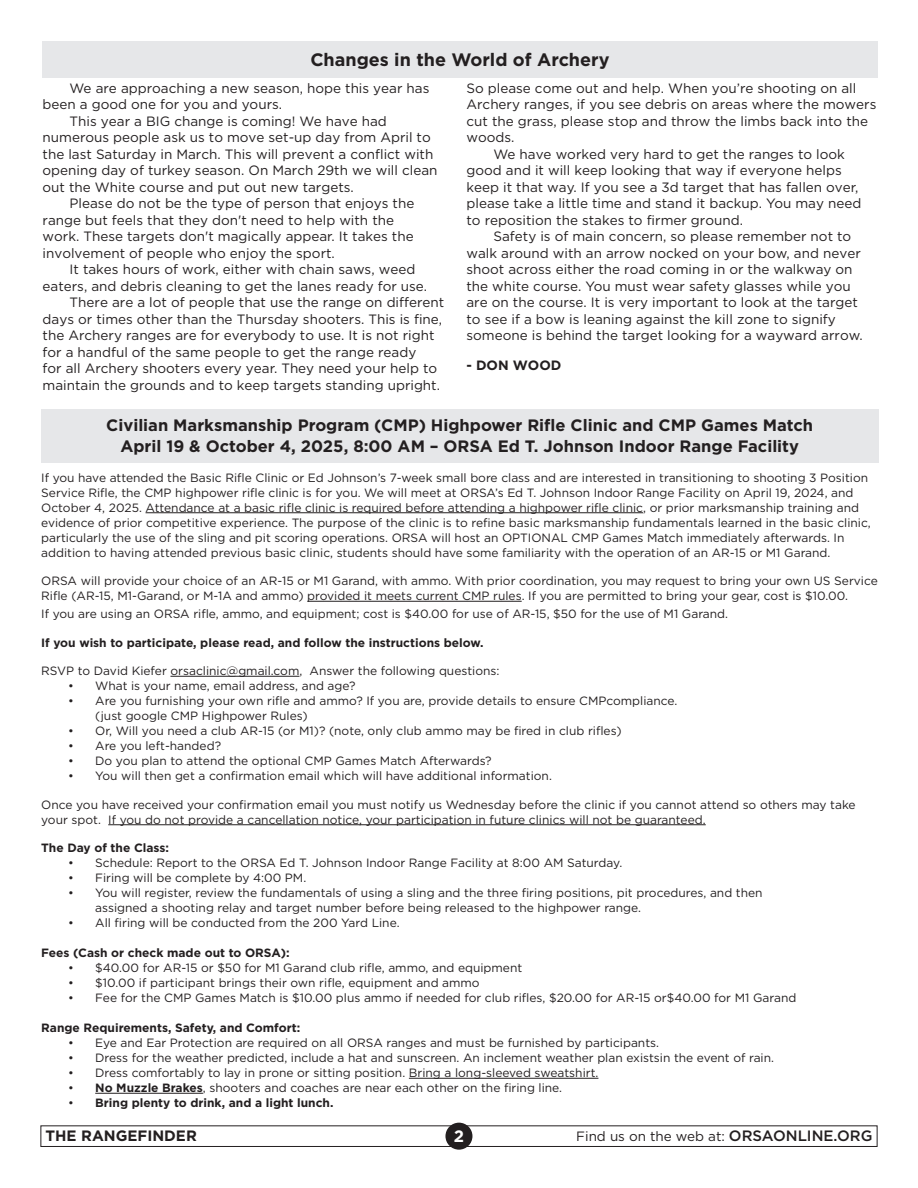
<style>
.page{position:relative;width:918px;height:1188px;background:#fff}
.page>*{position:absolute;margin:0;border:0;box-sizing:border-box;transform-origin:0 0}
.t1{font:700 18px "Gotham";color:#231f20}
.t2{font:700 16.5px "Gotham";color:#231f20}
.t3{font:700 16.5px "Gotham";color:#fff}
.t4{font:700 15px "Gotham";color:#231f20}
.Paragraph{font:13.5px "Gotham";color:#231f20}
.Paragraph-2{font:700 13.5px "Gotham";color:#231f20}
.Paragraph-3{font:12px/15px "Gotham";color:#231f20}
.Paragraph-4{font:700 12px "Gotham";color:#231f20}
.s1{font-weight:700}
.s2{font-weight:400}
.s3{font-weight:500;font-size:15px}
</style>
<div class="page">
<div style="left:40px;top:1125px;width:838px;height:22px;border:1px solid #231f20"></div>
<div style="left:445px;top:1123px;width:27px;height:27px;background:#231f20;border-radius:50%"></div>
<div style="left:42px;top:41px;width:836px;height:36px;background:#e6e7e9"></div>
<div style="left:41px;top:409px;width:837px;height:54px;background:#e6e7e9"></div>
<hr style="left:146px;top:512px;width:497px;height:1px;background:#231f20">
<hr style="left:307px;top:601px;width:215px;height:1px;background:#231f20">
<hr style="left:170px;top:676px;width:129px;height:1px;background:#231f20">
<hr style="left:108px;top:824px;width:598px;height:1px;background:#231f20">
<hr style="left:409px;top:1078px;width:189px;height:1px;background:#231f20">
<hr style="left:95px;top:1093px;width:108px;height:1px;background:#231f20">
<p class="t1" style="left:310px;top:48px;width:301px">Changes in the World of Archery</p>
<p class="Paragraph" style="left:70px;top:79px;width:361px">We are approaching a new season, hope this year has</p>
<p class="Paragraph" style="left:43px;top:96px;width:241px">been a good one for you and yours.</p>
<p class="Paragraph" style="left:70px;top:112px;width:319px">This year a BIG change is coming! We have had</p>
<p class="Paragraph" style="left:43px;top:129px;width:390px">numerous people ask us to move set-up day from April to</p>
<p class="Paragraph" style="left:43px;top:145px;width:392px">the last Saturday in March. This will prevent a conflict with</p>
<p class="Paragraph" style="left:43px;top:162px;width:396px">opening day of turkey season. On March 29th we will clean</p>
<p class="Paragraph" style="left:43px;top:178px;width:313px">out the White course and put out new targets.</p>
<p class="Paragraph" style="left:70px;top:195px;width:346px">Please do not be the type of person that enjoys the</p>
<p class="Paragraph" style="left:43px;top:211px;width:353px">range but feels that they don't need to help with the</p>
<p class="Paragraph" style="left:43px;top:228px;width:373px">work. These targets don't magically appear. It takes the</p>
<p class="Paragraph" style="left:43px;top:244px;width:294px">involvement of people who enjoy the sport.</p>
<p class="Paragraph" style="left:70px;top:261px;width:347px">It takes hours of work, either with chain saws, weed</p>
<p class="Paragraph" style="left:43px;top:277px;width:386px">eaters, and debris cleaning to get the lanes ready for use.</p>
<p class="Paragraph" style="left:70px;top:294px;width:376px">There are a lot of people that use the range on different</p>
<p class="Paragraph" style="left:43px;top:310px;width:401px">days or times other than the Thursday shooters. This is fine,</p>
<p class="Paragraph" style="left:43px;top:327px;width:393px">the Archery ranges are for everybody to use. It is not right</p>
<p class="Paragraph" style="left:43px;top:343px;width:375px">for a handful of the same people to get the range ready</p>
<p class="Paragraph" style="left:43px;top:360px;width:396px">for all Archery shooters every year. They need your help to</p>
<p class="Paragraph" style="left:43px;top:376px;width:399px">maintain the grounds and to keep targets standing upright.</p>
<p class="Paragraph" style="left:466px;top:79px;width:391px">So please come out and help. When you’re shooting on all</p>
<p class="Paragraph" style="left:466px;top:96px;width:411px">Archery ranges, if you see debris on areas where the mowers</p>
<p class="Paragraph" style="left:466px;top:112px;width:403px">cut the grass, please stop and throw the limbs back into the</p>
<p class="Paragraph" style="left:466px;top:129px;width:50px">woods.</p>
<p class="Paragraph" style="left:493px;top:145px;width:353px">We have worked very hard to get the ranges to look</p>
<p class="Paragraph" style="left:466px;top:162px;width:377px">good and it will keep looking that way if everyone helps</p>
<p class="Paragraph" style="left:466px;top:178px;width:393px">keep it that way. If you see a 3d target that has fallen over,</p>
<p class="Paragraph" style="left:466px;top:195px;width:396px">please take a little time and stand it backup. You may need</p>
<p class="Paragraph" style="left:466px;top:211px;width:278px">to reposition the stakes to firmer ground.</p>
<p class="Paragraph" style="left:493px;top:228px;width:359px">Safety is of main concern, so please remember not to</p>
<p class="Paragraph" style="left:466px;top:244px;width:396px">walk around with an arrow nocked on your bow, and never</p>
<p class="Paragraph" style="left:466px;top:261px;width:388px">shoot across either the road coming in or the walkway on</p>
<p class="Paragraph" style="left:466px;top:277px;width:386px">the white course. You must wear safety glasses while you</p>
<p class="Paragraph" style="left:466px;top:294px;width:393px">are on the course. It is very important to look at the target</p>
<p class="Paragraph" style="left:466px;top:310px;width:371px">to see if a bow is leaning against the kill zone to signify</p>
<p class="Paragraph" style="left:466px;top:327px;width:398px">someone is behind the target looking for a wayward arrow.</p>
<p class="Paragraph-2" style="left:466px;top:357px;width:96px">- DON WOOD</p>
<p class="t2" style="left:106px;top:414px;width:708px">Civilian Marksmanship Program (CMP) Highpower Rifle Clinic and CMP Games Match</p>
<p class="t2" style="left:120px;top:435px;width:680px">April 19 &amp; October 4, 2025, 8:00 AM – ORSA Ed T. Johnson Indoor Range Facility</p>
<p class="Paragraph-3" style="left:41px;top:470px;width:831px">If you have attended the Basic Rifle Clinic or Ed Johnson’s 7-week small bore class and are interested in transitioning to shooting 3 Position Service Rifle, the CMP highpower rifle clinic is for you. We will meet at ORSA’s Ed T. Johnson Indoor Range Facility on April 19, 2024, and October 4, 2025. Attendance at a basic rifle clinic is required before attending a highpower rifle clinic, or prior marksmanship training and evidence of prior competitive experience. The purpose of the clinic is to refine basic marksmanship fundamentals learned in the basic clinic, particularly the use of the sling and pit scoring operations. ORSA will host an OPTIONAL CMP Games Match immediately afterwards. In addition to having attended previous basic clinic, students should have some familiarity with the operation of an AR-15 or M1 Garand.</p>
<p class="Paragraph-3" style="left:41px;top:573px;width:838px">ORSA will provide your choice of an AR-15 or M1 Garand, with ammo. With prior coordination, you may request to bring your own US Service<br>Rifle (AR-15, M1-Garand, or M-1A and ammo) provided it meets current CMP rules. If you are permitted to bring your gear, cost is $10.00.</p>
<p class="Paragraph-3" style="left:41px;top:606px;width:688px">If you are using an ORSA rifle, ammo, and equipment; cost is $40.00 for use of AR-15, $50 for the use of M1 Garand.</p>
<p class="Paragraph-4" style="left:41px;top:634px;width:444px">If you wish to participate, please read, and follow the instructions below.</p>
<p class="Paragraph-3" style="left:41px;top:663px;width:460px">RSVP to David Kiefer orsaclinic@gmail.com, Answer the following questions:</p>
<p class="Paragraph-3" style="left:68px;top:678px;width:289px">• What is your name, email address, and age?</p>
<p class="Paragraph-3" style="left:95px;top:693px;width:584px;text-indent:-27px">• Are you furnishing your own rifle and ammo? If you are, provide details to ensure CMPcompliance. (just google CMP Highpower Rules)</p>
<p class="Paragraph-3" style="left:68px;top:723px;width:555px">• Or, Will you need a club AR-15 (or M1)? (note, only club ammo may be fired in club rifles)</p>
<p class="Paragraph-3" style="left:68px;top:738px;width:154px">• Are you left-handed?</p>
<p class="Paragraph-3" style="left:68px;top:753px;width:425px">• Do you plan to attend the optional CMP Games Match Afterwards?</p>
<p class="Paragraph-3" style="left:68px;top:768px;width:485px">• You will then get a confirmation email which will have additional information.</p>
<p class="Paragraph-3" style="left:41px;top:797px;width:816px">Once you have received your confirmation email you must notify us Wednesday before the clinic if you cannot attend so others may take your spot. If you do not provide a cancellation notice, your participation in future clinics will not be guaranteed.</p>
<p class="Paragraph-4" style="left:41px;top:840px;width:129px">The Day of the Class:</p>
<p class="Paragraph-3" style="left:68px;top:855px;width:556px">• Schedule: Report to the ORSA Ed T. Johnson Indoor Range Facility at 8:00 AM Saturday.</p>
<p class="Paragraph-3" style="left:68px;top:870px;width:240px">• Firing will be complete by 4:00 PM.</p>
<p class="Paragraph-3" style="left:95px;top:885px;width:669px;text-indent:-27px">• You will register, review the fundamentals of using a sling and the three firing positions, pit procedures, and then assigned a shooting relay and target number before being released to the highpower range.</p>
<p class="Paragraph-3" style="left:68px;top:915px;width:333px">• All firing will be conducted from the 200 Yard Line.</p>
<p class="Paragraph-4" style="left:41px;top:945px;width:250px">Fees (Cash or check made out to ORSA):</p>
<p class="Paragraph-3" style="left:68px;top:960px;width:456px">• $40.00 for AR-15 or $50 for M1 Garand club rifle, ammo, and equipment</p>
<p class="Paragraph-3" style="left:68px;top:975px;width:413px">• $10.00 if participant brings their own rifle, equipment and ammo</p>
<p class="Paragraph-3" style="left:68px;top:990px;width:730px">• Fee for the CMP Games Match is $10.00 plus ammo if needed for club rifles, $20.00 for AR-15 or$40.00 for M1 Garand</p>
<p class="Paragraph-4" style="left:41px;top:1020px;width:261px">Range Requirements, Safety, and Comfort:</p>
<p class="Paragraph-3" style="left:68px;top:1035px;width:592px">• Eye and Ear Protection are required on all ORSA ranges and must be furnished by participants.</p>
<p class="Paragraph-3" style="left:68px;top:1050px;width:707px">• Dress for the weather predicted, include a hat and sunscreen. An inclement weather plan existsin the event of rain.</p>
<p class="Paragraph-3" style="left:68px;top:1065px;width:532px">• Dress comfortably to lay in prone or sitting position. Bring a long-sleeved sweatshirt.</p>
<p class="Paragraph-3" style="left:68px;top:1080px;width:495px">• <span class="s1">No Muzzle Brakes</span>, shooters and coaches are near each other on the firing line.</p>
<p class="Paragraph-4" style="left:68px;top:1095px;width:267px"><span class="s2">•</span> Bring plenty to drink, and a light lunch.</p>
<p class="t4" style="left:46px;top:1126px;width:153px">THE RANGEFINDER</p>
<p class="t3" style="left:454px;top:1125px;width:12px">2</p>
<p class="Paragraph" style="left:576px;top:1128px;width:298px">Find us on the web at: <span class="s3">ORSAONLINE.ORG</span></p>
</div>
